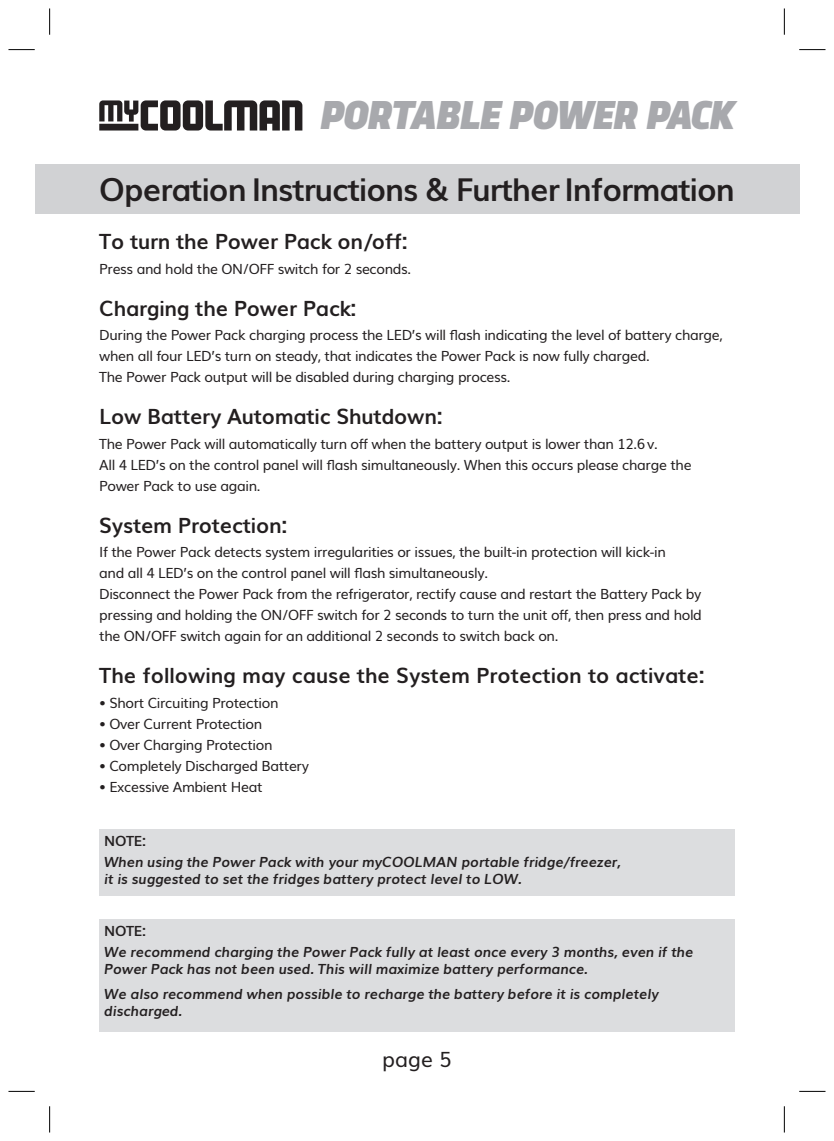
<style>
.page{position:relative;width:834px;height:1141px;background:#fff}
.page>*{position:absolute;margin:0;border:0;box-sizing:border-box;transform-origin:0 0}
.t1{font:italic 900 40.07px "Norpeth";letter-spacing:-.025em;color:#a8a9ad;scale:.95 1}
.t2{font:700 31.5px "Muli";letter-spacing:-.03em;color:#231f20}
.t3{font:700 21px "Muli";letter-spacing:-.01em;color:#231f20}
.t4{font:21px "Muli";color:#231f20}
.t5{font:14px/21px "Muli";letter-spacing:-.025em;color:#231f20}
.t6{font:italic 700 14px/17.5px "Muli";color:#231f20}
.t7{font:700 14px "Muli";letter-spacing:-.025em;color:#231f20}
</style>
<div class="page">
<div style="left:35px;top:164px;width:764px;height:49px;background:#d1d2d4"></div>
<svg style="left:99px;top:100px;width:203px;height:31px"></svg>
<div style="left:99px;top:829px;width:635px;height:67px;background:#dcdddf"></div>
<div style="left:99px;top:919px;width:635px;height:113px;background:#dcdddf"></div>
<svg style="left:8px;top:49px;width:27px;height:1px"></svg>
<svg style="left:799px;top:49px;width:26px;height:1px"></svg>
<svg style="left:8px;top:1091px;width:27px;height:1px"></svg>
<svg style="left:799px;top:1091px;width:26px;height:1px"></svg>
<svg style="left:49px;top:8px;width:1px;height:27px"></svg>
<svg style="left:49px;top:1106px;width:1px;height:26px"></svg>
<svg style="left:783px;top:8px;width:1px;height:27px"></svg>
<svg style="left:783px;top:1106px;width:1px;height:26px"></svg>
<h1 class="t1" style="left:318px;top:84px;width:439px">PORTABLE POWER PACK</h1>
<h2 class="t2" style="left:99px;top:164px;width:637px">Operation Instructions &amp; Further Information</h2>
<h3 class="t3" style="left:99px;top:225px;width:310px">To turn the Power Pack on/off:</h3>
<p class="t5" style="left:99px;top:257px;width:313px">Press and hold the ON/OFF switch for 2 seconds.</p>
<h3 class="t3" style="left:99px;top:291px;width:259px">Charging the Power Pack:</h3>
<p class="t5" style="left:99px;top:324px;width:625px">During the Power Pack charging process the LED’s will flash indicating the level of battery charge, when all four LED’s turn on steady, that indicates the Power Pack is now fully charged.<br>The Power Pack output will be disabled during charging process.</p>
<h3 class="t3" style="left:99px;top:400px;width:345px">Low Battery Automatic Shutdown:</h3>
<p class="t5" style="left:99px;top:432px;width:593px">The Power Pack will automatically turn off when the battery output is lower than 12.6 v.<br>All 4 LED’s on the control panel will flash simultaneously. When this occurs please charge the<br>Power Pack to use again.</p>
<h3 class="t3" style="left:99px;top:508px;width:190px">System Protection:</h3>
<p class="t5" style="left:99px;top:541px;width:604px">If the Power Pack detects system irregularities or issues, the built-in protection will kick-in<br>and all 4 LED’s on the control panel will flash simultaneously.<br>Disconnect the Power Pack from the refrigerator, rectify cause and restart the Battery Pack by pressing and holding the ON/OFF switch for 2 seconds to turn the unit off, then press and hold the ON/OFF switch again for an additional 2 seconds to switch back on.</p>
<h3 class="t3" style="left:99px;top:659px;width:607px">The following may cause the System Protection to activate:</h3>
<p class="t5" style="left:99px;top:691px;width:181px">• Short Circuiting Protection</p>
<p class="t5" style="left:99px;top:712px;width:164px">• Over Current Protection</p>
<p class="t5" style="left:99px;top:733px;width:175px">• Over Charging Protection</p>
<p class="t5" style="left:99px;top:754px;width:211px">• Completely Discharged Battery</p>
<p class="t5" style="left:99px;top:775px;width:165px">• Excessive Ambient Heat</p>
<p class="t7" style="left:104px;top:830px;width:43px">NOTE:</p>
<p class="t6" style="left:104px;top:852px;width:518px">When using the Power Pack with your myCOOLMAN portable fridge/freezer, it is suggested to set the fridges battery protect level to LOW.</p>
<p class="t7" style="left:104px;top:920px;width:43px">NOTE:</p>
<p class="t6" style="left:104px;top:942px;width:590px">We recommend charging the Power Pack fully at least once every 3 months, even if the<br>Power Pack has not been used. This will maximize battery performance.</p>
<p class="t6" style="left:104px;top:984px;width:556px">We also recommend when possible to recharge the battery before it is completely discharged.</p>
<h3 class="t4" style="left:382px;top:1042px;width:71px">page 5</h3>
</div>
